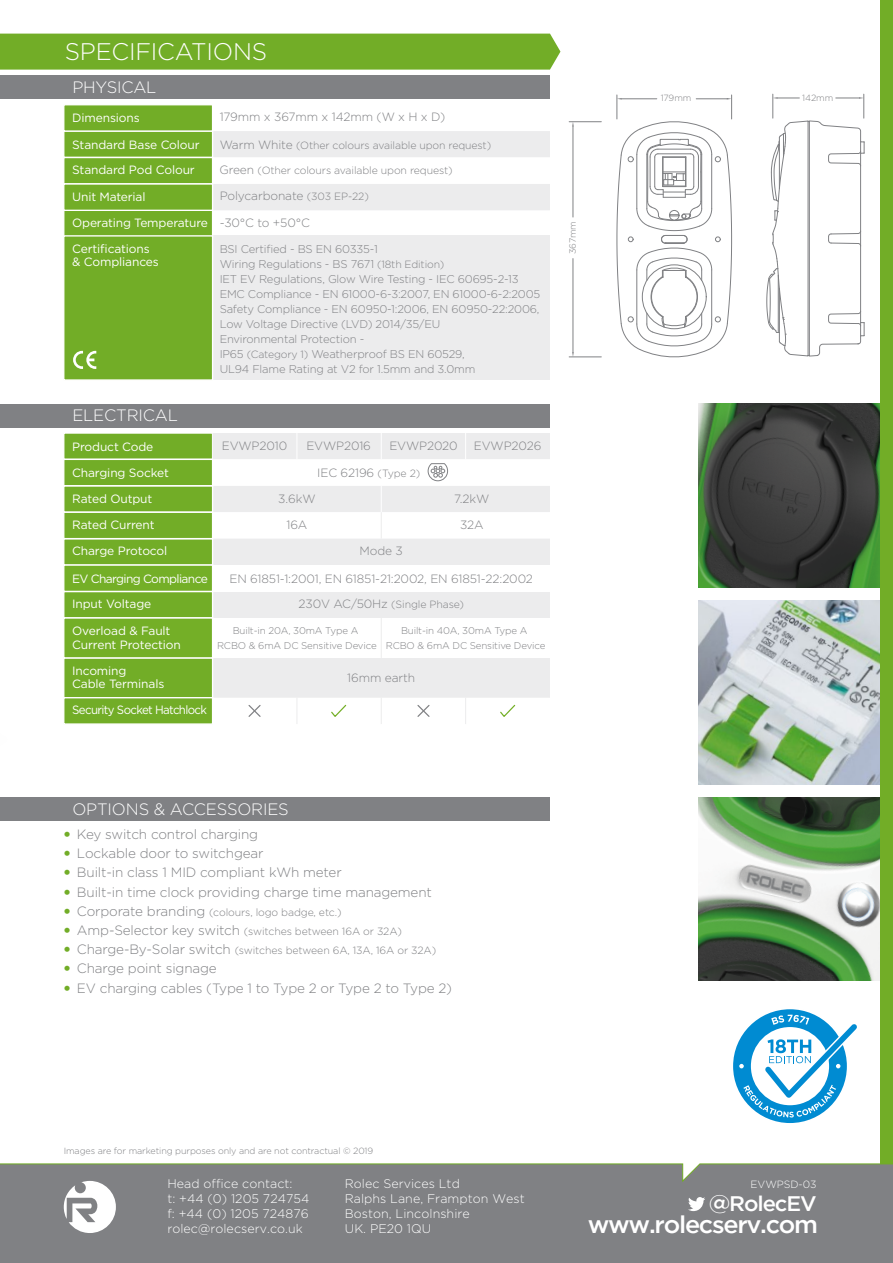
<style>
.page{position:relative;width:893px;height:1263px;background:#fff}
.page>*{position:absolute;margin:0;border:0;box-sizing:border-box;transform-origin:0 0}
.t1{font:500 24px "Gotham";letter-spacing:-.05em;color:#fff;scale:1.05 1}
.t2{font:300 24px "Gotham";letter-spacing:-.01em;color:#fff}
.t3{font:500 21px "Gotham";letter-spacing:-.05em;color:#fff;scale:1.05 1}
.t4{font:300 16.5px "Gotham";letter-spacing:-.01em;color:#fff}
.t5{font:300 13.5px "Gotham";letter-spacing:-.01em;color:#808184}
.t6{font:300 12.45px/15px "Gotham";letter-spacing:.005em;color:#fff}
.t7{font:12px/13.5px "Gotham";letter-spacing:-.01em;color:#fff}
.t8{font:300 12px "Gotham";letter-spacing:-.01em;color:#808184}
.t9{font:12px "Gotham";letter-spacing:-.055em;color:#fff;scale:.96 1}
.t10{font:12px "Gotham";letter-spacing:-.05em;color:#fff}
.t11{font:300 11.25px/15px "Gotham";letter-spacing:-.015em;color:#808184}
.t12{font:300 10.5px "Gotham";letter-spacing:-.01em;color:#808184}
.t13{font:300 10.5px "Gotham";letter-spacing:-.005em;color:#fff}
.t14{font:300 9.75px/15px "Gotham";letter-spacing:-.015em;color:#808184;text-align:center}
.t15{font:300 9px "Gotham";letter-spacing:-.01em;color:#808184}
.s1{font-size:12px}
.s2{font-size:10.5px}
.s3{font-weight:300;color:#808184}
.s4{font-weight:900;color:#72ad27}
.s5{font-weight:900;font-size:13.5px;color:#72ad27}
.s6{font-size:13.5px}
</style>
<div class="page">
<div style="left:63px;top:130px;width:150px;height:28px;background:#72ad27;border:1px solid #fff"></div>
<div style="left:63px;top:157px;width:150px;height:28px;background:#72ad27;border:1px solid #fff"></div>
<div style="left:63px;top:210px;width:150px;height:27px;background:#72ad27;border:1px solid #fff"></div>
<svg style="left:213px;top:131px;width:337px;height:105px"></svg>
<div style="left:63px;top:183px;width:150px;height:28px;background:#72ad27;border:1px solid #fff"></div>
<div style="left:63px;top:104px;width:150px;height:28px;background:#72ad27;border:1px solid #fff"></div>
<div style="left:213px;top:236px;width:337px;height:144px;background:#ececed"></div>
<div style="left:63px;top:235px;width:150px;height:146px;background:#72ad27;border:1px solid #fff"></div>
<svg style="left:73px;top:351px;width:23px;height:18px"></svg>
<div style="left:0;top:34px;width:560px;height:36px;background:#72ad27"></div>
<div style="left:213px;top:539px;width:337px;height:26px;background:#ececed"></div>
<div style="left:63px;top:538px;width:150px;height:28px;background:#72ad27;border:1px solid #fff"></div>
<div style="left:63px;top:485px;width:150px;height:28px;background:#72ad27"></div>
<div style="left:63px;top:432px;width:150px;height:28px;background:#72ad27;border:1px solid #fff"></div>
<div style="left:63px;top:512px;width:150px;height:27px;background:#72ad27;border:1px solid #fff"></div>
<div style="left:63px;top:459px;width:150px;height:27px;background:#72ad27;border:1px solid #fff"></div>
<svg style="left:213px;top:433px;width:337px;height:106px"></svg>
<div style="left:213px;top:591px;width:337px;height:27px;background:#ececed"></div>
<div style="left:63px;top:591px;width:150px;height:27px;background:#72ad27"></div>
<div style="left:213px;top:658px;width:337px;height:40px;background:#ececed"></div>
<div style="left:63px;top:657px;width:150px;height:41px;background:#72ad27;border:1px solid #fff"></div>
<div style="left:63px;top:697px;width:150px;height:28px;background:#72ad27;border:1px solid #fff"></div>
<svg style="left:248px;top:698px;width:268px;height:26px"></svg>
<div style="left:63px;top:564px;width:150px;height:28px;background:#74af27;border:1px solid #fff"></div>
<div style="left:63px;top:617px;width:150px;height:41px;background:#74af27;border:1px solid #fff"></div>
<hr style="left:381px;top:618px;width:1px;height:40px;background:#ececed">
<div style="left:0;top:404px;width:550px;height:24px;background:#808184"></div>
<div style="left:0;top:75px;width:550px;height:24px;background:#808184"></div>
<div style="left:0;top:797px;width:550px;height:24px;background:#808184"></div>
<svg style="left:732px;top:1008px;width:116px;height:116px"></svg>
<svg style="left:739px;top:1015px;width:118px;height:102px"></svg>
<img style="left:698px;top:601px;width:183px;height:183px">
<img style="left:698px;top:797px;width:183px;height:184px">
<img style="left:698px;top:404px;width:183px;height:183px">
<hr style="left:569px;top:121px;width:32px;height:1px;background:#808184">
<hr style="left:569px;top:357px;width:32px;height:1px;background:#808184">
<hr style="left:573px;top:127px;width:1px;height:90px;background:#808184">
<hr style="left:573px;top:259px;width:1px;height:93px;background:#808184">
<svg style="left:766px;top:94px;width:99px;height:263px"></svg>
<hr style="left:779px;top:288px;width:1px;height:53px;background:#808184">
<svg style="left:616px;top:95px;width:116px;height:263px"></svg>
<div style="left:881px;top:0;width:12px;height:1263px;background:#72ad27"></div>
<div style="left:0;top:1233px;width:893px;height:30px;background:#808184"></div>
<div style="left:0;top:1163px;width:893px;height:70px;background:#808184"></div>
<h1 class="t2" style="left:65px;top:36px;width:204px">SPECIFICATIONS</h1>
<h3 class="t4" style="left:72px;top:77px;width:86px">PHYSICAL</h3>
<p class="t7" style="left:72px;top:111px;width:69px">Dimensions</p>
<p class="t8" style="left:220px;top:110px;width:227px">179mm x 367mm x 142mm (W x H x D)</p>
<p class="t7" style="left:72px;top:137px;width:129px">Standard Base Colour</p>
<p class="t12" style="left:220px;top:138px;width:273px"><span class="s1">Warm White</span> (Other colours available upon request)</p>
<p class="t7" style="left:72px;top:163px;width:124px">Standard Pod Colour</p>
<p class="t12" style="left:219px;top:164px;width:235px"><span class="s1">Green</span> (Other colours available upon request)</p>
<p class="t7" style="left:72px;top:190px;width:75px">Unit Material</p>
<p class="t8" style="left:220px;top:188px;width:151px">Polycarbonate <span class="s2">(303 EP-22)</span></p>
<p class="t7" style="left:72px;top:215px;width:239px">Operating Temperature <span class="s3">-30°C to +50°C</span></p>
<p class="t7" style="left:72px;top:242px;width:88px">Certifications &amp; Compliances</p>
<p class="t11" style="left:220px;top:241px;width:322px">BSI Certified - BS EN 60335-1<br>Wiring Regulations - BS 7671 <span class="s2">(18th Edition)<br></span>IET EV Regulations, Glow Wire Testing - IEC 60695-2-13<br>EMC Compliance - EN 61000-6-3:2007, EN 61000-6-2:2005<br>Safety Compliance - EN 60950-1:2006, EN 60950-22:2006, Low Voltage Directive (LVD) 2014/35/EU<br>Environmental Protection -<br>IP65 <span class="s2">(Category 1)</span> Weatherproof BS EN 60529,<br>UL94 Flame Rating at V2 for 1.5mm and 3.0mm</p>
<h3 class="t4" style="left:72px;top:405px;width:107px">ELECTRICAL</h3>
<p class="t7" style="left:72px;top:439px;width:83px">Product Code</p>
<p class="t8" style="left:222px;top:438px;width:67px">EVWP2010</p>
<p class="t8" style="left:306px;top:438px;width:66px">EVWP2016</p>
<p class="t8" style="left:389px;top:438px;width:70px">EVWP2020</p>
<p class="t8" style="left:474px;top:438px;width:69px">EVWP2026</p>
<p class="t7" style="left:72px;top:466px;width:98px">Charging Socket</p>
<p class="t8" style="left:317px;top:465px;width:105px">IEC 62196 <span class="s2">(Type 2)</span></p>
<p class="t7" style="left:72px;top:491px;width:82px">Rated Output</p>
<p class="t8" style="left:278px;top:491px;width:39px">3.6kW</p>
<p class="t8" style="left:454px;top:491px;width:37px">7.2kW</p>
<p class="t7" style="left:72px;top:518px;width:84px">Rated Current</p>
<p class="t8" style="left:286px;top:517px;width:22px">16A</p>
<p class="t8" style="left:460px;top:517px;width:25px">32A</p>
<p class="t7" style="left:72px;top:544px;width:97px">Charge Protocol</p>
<p class="t8" style="left:360px;top:543px;width:45px">Mode 3</p>
<p class="t10" style="left:72px;top:571px;width:137px">EV Charging Compliance</p>
<p class="t8" style="left:229px;top:571px;width:305px">EN 61851-1:2001, EN 61851-21:2002, EN 61851-22:2002</p>
<p class="t7" style="left:72px;top:597px;width:81px">Input Voltage</p>
<p class="t12" style="left:299px;top:598px;width:167px"><span class="s1">230V AC/50Hz</span> (Single Phase)</p>
<p class="t7" style="left:72px;top:624px;width:110px">Overload &amp; Fault<br>Current Protection</p>
<p class="t14" style="left:217px;top:622px;width:161px">Built-in 20A, 30mA Type A<br>RCBO &amp; 6mA DC Sensitive Device</p>
<p class="t14" style="left:386px;top:622px;width:161px">Built-in 40A, 30mA Type A<br>RCBO &amp; 6mA DC Sensitive Device</p>
<p class="t7" style="left:72px;top:664px;width:94px">Incoming<br>Cable Terminals</p>
<p class="t8" style="left:347px;top:670px;width:69px">16mm earth</p>
<p class="t9" style="left:72px;top:702px;width:142px">Security Socket Hatchlock</p>
<p class="t15" style="left:567px;top:254px;width:35px;rotate:-90deg">367mm</p>
<h3 class="t4" style="left:72px;top:799px;width:218px">OPTIONS &amp; ACCESSORIES</h3>
<p class="t5" style="left:64px;top:826px;width:196px"><span class="s4">•</span> Key switch control charging</p>
<p class="t5" style="left:64px;top:845px;width:201px"><span class="s4">•</span> Lockable door to switchgear</p>
<p class="t5" style="left:64px;top:864px;width:279px"><span class="s4">•</span> Built-in class 1 MID compliant kWh meter</p>
<p class="t5" style="left:64px;top:883px;width:370px"><span class="s4">•</span> Built-in time clock providing charge time management</p>
<p class="t12" style="left:64px;top:905px;width:279px"><span class="s5">•</span> <span class="s6">Corporate branding</span> (colours, logo badge, etc.)</p>
<p class="t12" style="left:64px;top:925px;width:340px"><span class="s5">•</span> <span class="s6">Amp-Selector key switch</span> (switches between 16A or 32A)</p>
<p class="t12" style="left:64px;top:944px;width:374px"><span class="s5">•</span> <span class="s6">Charge-By-Solar switch</span> (switches between 6A, 13A, 16A or 32A)</p>
<p class="t5" style="left:64px;top:960px;width:154px"><span class="s4">•</span> Charge point signage</p>
<p class="t5" style="left:64px;top:979px;width:390px"><span class="s4">•</span> EV charging cables (Type 1 to Type 2 or Type 2 to Type 2)</p>
<p class="t15" style="left:661px;top:92px;width:32px">179mm</p>
<p class="t15" style="left:802px;top:92px;width:33px">142mm</p>
<p class="t15" style="left:64px;top:1145px;width:311px">Images are for marketing purposes only and are not contractual © 2019</p>
<p class="t6" style="left:167px;top:1176px;width:143px">Head office contact:<br>t: +44 (0) 1205 724754 f: +44 (0) 1205 724876 rolec@rolecserv.co.uk</p>
<p class="t6" style="left:345px;top:1176px;width:181px">Rolec Services Ltd<br>Ralphs Lane, Frampton West<br>Boston, Lincolnshire<br>UK. PE20 1QU</p>
<p class="t13" style="left:750px;top:1177px;width:68px">EVWPSD-03</p>
<h2 class="t3" style="left:709px;top:1192px;width:104px">@RolecEV</h2>
<h1 class="t1" style="left:588px;top:1211px;width:221px">www.rolecserv.com</h1>
</div>
